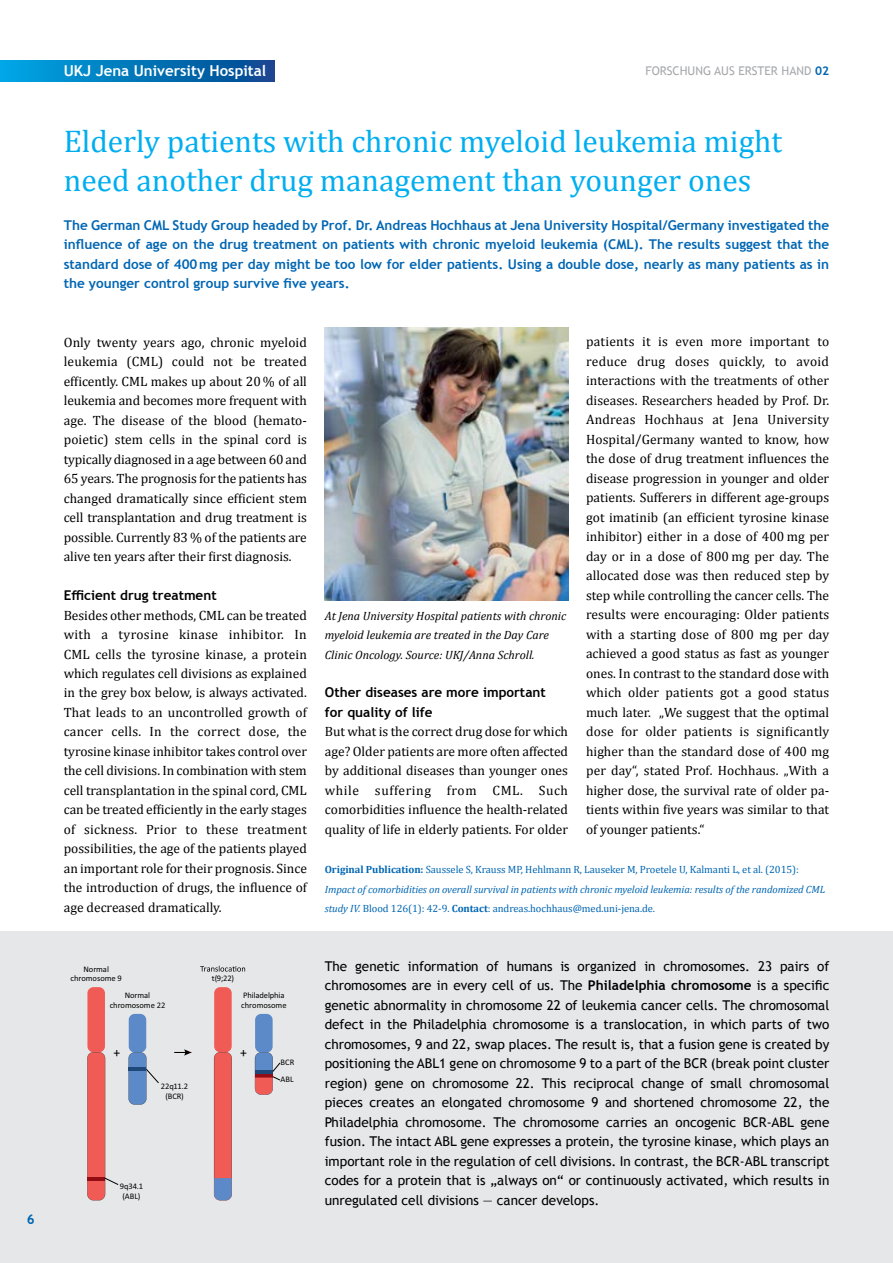
<style>
.page{position:relative;width:893px;height:1263px;background:#fff}
.page>*{position:absolute;margin:0;border:0;box-sizing:border-box;transform-origin:0 0}
.t1{font:31.5px/39px "Cambria";color:#00aeef}
.t2{font:700 15px "Trebuchet MS";color:#fff}
.t3{font:13.65px "Calibri";color:#000}
.t4{font:13.5px/19.5px "Cambria";color:#000;text-align:justify}
.t5{font:13.5px/19.5px "Trebuchet MS";color:#000;text-align:justify}
.t6{font:700 13.5px/19.5px "Trebuchet MS";color:#0066b3;text-align:justify}
.t7{font:700 13.5px/19.5px "Trebuchet MS";color:#000}
.t8{font:italic 12px/19.5px "Cambria";color:#000}
.t9{font:12px "Trebuchet MS";color:#a7a9ac}
.t10{font:10.5px/19.5px "Cambria";letter-spacing:-.005em;color:#0066b3}
.t11{font:8.55px/9.9px "Calibri";letter-spacing:-.005em;color:#000;text-align:center}
.s1{font-weight:700;color:#0066b3}
.s2{font-weight:700}
.s3{font-style:italic}
</style>
<div class="page">
<svg style="left:0;top:60px;width:274px;height:22px;background:#0276b9"></svg>
<div style="left:0;top:932px;width:893px;height:331px;background:#e6e7e8"></div>
<div style="left:87px;top:987px;width:18px;height:65px;background:#f15b56;border-radius:6px"></div>
<div style="left:255px;top:1014px;width:18px;height:38px;background:#5c89c7;border-radius:6px"></div>
<svg style="left:87px;top:1052px;width:32px;height:148px"></svg>
<svg style="left:174px;top:1049px;width:18px;height:6px"></svg>
<svg style="left:200px;top:966px;width:45px;height:5px"></svg>
<div style="left:214px;top:987px;width:18px;height:65px;background:#f15b56;border-radius:6px"></div>
<svg style="left:214px;top:1052px;width:18px;height:148px;background:#d66266"></svg>
<svg style="left:255px;top:1052px;width:26px;height:43px"></svg>
<div style="left:129px;top:1014px;width:17px;height:38px;background:#5c89c7;border-radius:6px"></div>
<svg style="left:128px;top:1052px;width:31px;height:53px"></svg>
<hr style="left:129px;top:1067px;width:17px;height:4px;background:#1e4879">
<img style="left:325px;top:327px;width:243px;height:273px">
<p class="t6" style="left:27px;top:1209px;width:9px">6</p>
<p class="t2" style="left:64px;top:61px;width:204px">UKJ Jena University Hospital</p>
<p class="t9" style="left:645px;top:63px;width:185px">Forschung Aus Erster Hand <span class="s1">02</span></p>
<h1 class="t1" style="left:64px;top:121px;width:720px">Elderly patients with chronic myeloid leukemia might need another drug management than younger ones</h1>
<p class="t6" style="left:64px;top:215px;width:767px">The German CML Study Group headed by Prof. Dr. Andreas Hochhaus at Jena University Hospital/Germany investigated the influence of age on the drug treatment on patients with chronic myeloid leukemia (CML). The results suggest that the standard dose of 400mg per day might be too low for elder patients. Using a double dose, nearly as many patients as in the younger control group survive five years.</p>
<p class="t4" style="left:64px;top:332px;width:245px">Only twenty years ago, chronic myeloid leukemia (CML) could not be treated -efficently. CML makes up about 20 % of all leukemia and becomes more frequent with age. The disease of the blood (hemato&shy;poietic) stem cells in the spinal cord is typically diagnosed in a age between 60 and 65 years. The prognosis for the patients has -changed dramatically since efficient stem cell transplantation and drug treatment is possible. Currently 83 % of the patients -are alive ten years after their first diagnosis.</p>
<p class="t7" style="left:64px;top:585px;width:154px">Efficient drug treatment</p>
<p class="t4" style="left:64px;top:605px;width:245px">Besides other methods, CML can be treated with a tyrosine kinase inhibitor. In CML cells the tyrosine kinase, a protein which regulates cell divisions as explained in the grey box below, is always activated.<br>That leads to an uncontrolled growth of cancer cells. In the correct dose, the tyrosine kinase inhibitor takes control over the cell divisions. In combination with stem cell transplantation in the spinal cord, CML can be treated efficiently in the early stages of sickness. Prior to these treatment possibilities, the age of the patients played an important role for their prognosis. Since the introduction of drugs, the influence of age decreased dramatically.</p>
<p class="t8" style="left:325px;top:605px;width:243px">At Jena University Hospital patients with chronic myeloid leukemia are treated in the Day Care<br>Clinic Oncology. Source: UKJ/Anna Schroll.</p>
<p class="t7" style="left:325px;top:683px;width:222px">Other diseases are more important for quality of life</p>
<p class="t4" style="left:325px;top:722px;width:245px">But what is the correct drug dose for which age? Older patients are more often affected by additional diseases than younger ones while suffering from CML. Such -comorbidities influence the health-related quality of life in elderly patients. For older</p>
<p class="t4" style="left:586px;top:332px;width:245px">patients it is even more important to reduce drug doses quickly, to avoid interactions with the treatments of other diseases. Researchers headed by Prof. Dr.<br>Andreas Hochhaus at Jena University Hospital/Germany wanted to know, how the dose of drug treatment -influences the disease progression in younger and older patients. Sufferers in different age-groups got -imatinib (an efficient tyrosine kinase -inhibitor) either in a dose of 400 mg per day or in a dose of -800 mg per day. The allocated dose was then reduced step by step while controlling the cancer cells. The results were encouraging: Older patients with a starting dose of 800 mg per day achieved a good status as fast as younger ones. In contrast to the standard dose with which older patients got a good status much later. „We suggest that the optimal dose for older patients is significan-tly higher than the standard dose of 400 mg per day“, stated Prof. Hochhaus. „With a higher dose, the survival rate of older pa&shy;tients within five -years was similar to that of younger patients.“</p>
<p class="t10" style="left:325px;top:860px;width:502px"><span class="s2">Original Publication:</span> Saussele S, Krauss MP, Hehlmann R, Lauseker M, Proetele U, Kalmanti L, et al. (2015):<br><span class="s3">Impact of comorbidities on overall survival in patients with chronic myeloid leukemia: results of the randomized CML study IV.</span> Blood 126(1): 42-9. <span class="s2">Contact</span>: andreas.hochhaus@med.uni-jena.de.</p>
<p class="t11" style="left:71px;top:964px;width:53px">Normal chromosome 9</p>
<p class="t11" style="left:110px;top:990px;width:57px">Normal chromosome 22</p>
<p class="t11" style="left:241px;top:990px;width:47px;text-align:left">Philadelphia chromosome</p>
<p class="t11" style="left:212px;top:974px;width:24px">t(9;22)</p>
<p class="t3" style="left:113px;top:1043px;width:8px">+</p>
<p class="t3" style="left:240px;top:1043px;width:8px">+</p>
<p class="t11" style="left:161px;top:1081px;width:29px">22q11.2 (BCR)</p>
<p class="t11" style="left:120px;top:1181px;width:25px">9q34.1 (ABL)</p>
<p class="t11" style="left:281px;top:1057px;width:15px">BCR</p>
<p class="t11" style="left:281px;top:1075px;width:15px">ABL</p>
<p class="t5" style="left:325px;top:956px;width:506px">The genetic information of humans is organized in chromosomes. 23 pairs of chromosomes are in every cell of us. The <span class="s2">Philadelphia chromosome</span> is a specific genetic abnormality in chromosome 22 of leukemia cancer cells. The chromosomal defect in the Philadelphia chromosome is a translocation, in which parts of two chromosomes, 9 and 22, swap places. The result is, that a fusion gene is created by positioning the ABL1 gene on chromosome 9 to a part of the BCR (break point cluster region) gene on chromosome 22. This reciprocal change of small chromosomal pieces creates an elongated chromosome 9 and shortened chromosome 22, the Philadelphia chromosome. The chromosome carries an oncogenic BCR-ABL gene fusion. The intact ABL gene expresses a protein, the tyrosine kinase, which plays an important role in the regulation of cell divisions. In contrast, the BCR-ABL transcript codes for a protein that is „always on“ or continuously activated, which results in unregulated cell divisions — cancer develops.</p>
</div>
